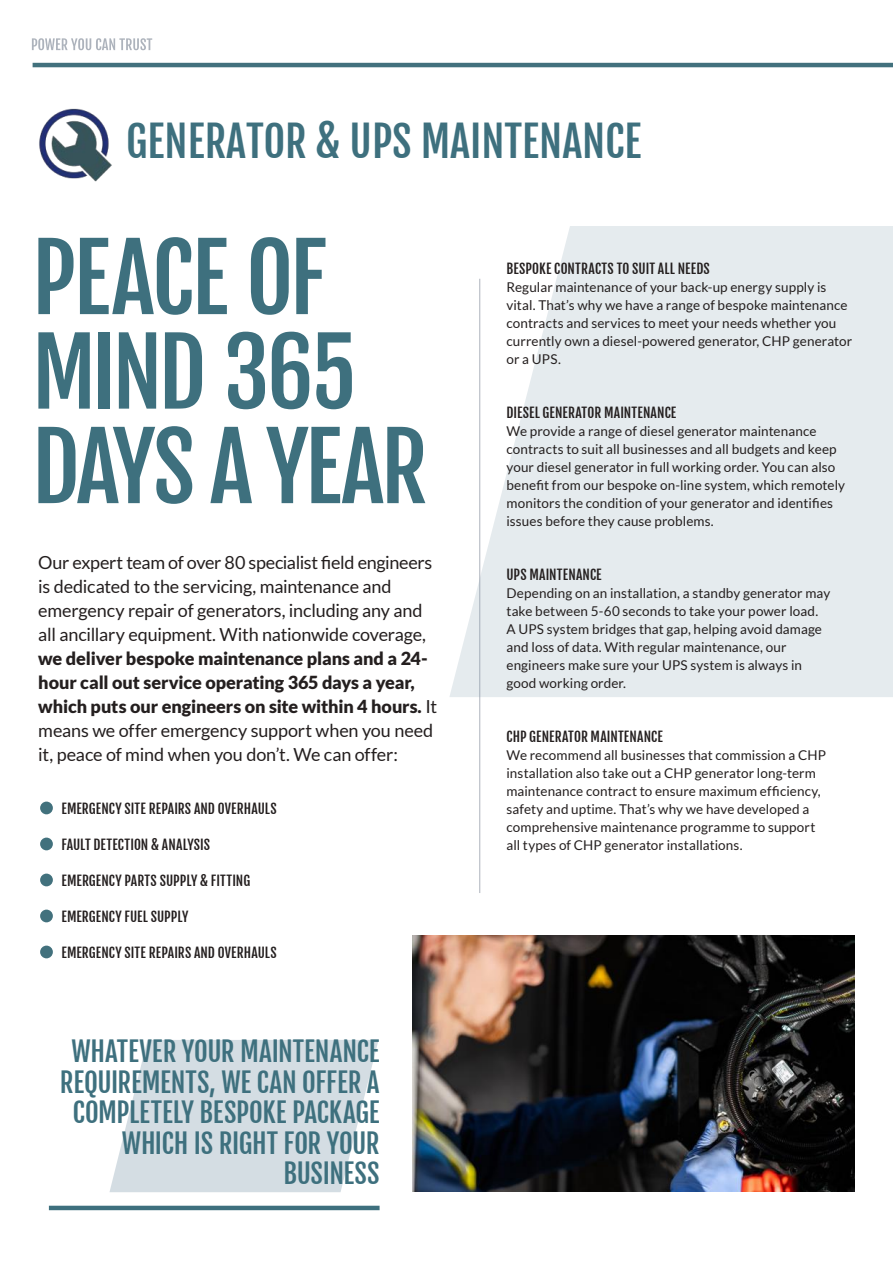
<style>
.page{position:relative;width:893px;height:1263px;background:#fff}
.page>*{position:absolute;margin:0;border:0;box-sizing:border-box;transform-origin:0 0}
.t1{font:91.5px/94.5px "Fjalla One";letter-spacing:-.035em;color:#3e707e}
.t2{font:42px "Fjalla One";color:#3e707e}
.t3{font:26.85px/30.6px "Fjalla One";letter-spacing:-.005em;color:#3e707e;text-align:right}
.t4{font:900 18px/24px "Lato";letter-spacing:-.01em;color:#241f1f}
.t5{font:18px/24px "Lato";letter-spacing:-.015em;color:#241f1f}
.t6{font:13.5px/18px "Lato";letter-spacing:.005em;color:#241f1f}
.t7{font:13.5px "Fjalla One";letter-spacing:.01em;color:#241f1f}
.s1{font-weight:400}
</style>
<div class="page">
<svg style="left:32px;top:38px;width:120px;height:12px"></svg>
<hr style="left:479px;top:279px;width:1px;height:614px;background:#adb3bc">
<img style="left:413px;top:935px;width:442px;height:256px">
<svg style="left:449px;top:226px;width:444px;height:471px;fill:#e5ebee"></svg>
<svg style="left:109px;top:1040px;width:269px;height:152px"></svg>
<hr style="left:49px;top:1206px;width:331px;height:4px;background:#3e707e">
<img style="left:39px;top:108px;width:73px;height:74px">
<div style="left:40px;top:801px;width:13px;height:13px;background:#42717d;border-radius:50%"></div>
<div style="left:40px;top:837px;width:13px;height:13px;background:#42717d;border-radius:50%"></div>
<div style="left:40px;top:873px;width:13px;height:13px;background:#42717d;border-radius:50%"></div>
<div style="left:40px;top:909px;width:13px;height:13px;background:#42717d;border-radius:50%"></div>
<div style="left:40px;top:945px;width:13px;height:13px;background:#42717d;border-radius:50%"></div>
<hr style="left:33px;top:63px;width:860px;height:4px;background:#42717d">
<h2 class="t2" style="left:126px;top:115px;width:517px">GENERATOR &amp; UPS MAINTENANCE</h2>
<h1 class="t1" style="left:32px;top:231px;width:397px">PEACE OF<br>MIND 365<br>DAYS A YEAR</h1>
<h3 class="t5" style="left:38px;top:550px;width:395px">Our expert team of over 80 specialist field engineers is dedicated to the servicing, maintenance and emergency repair of generators, including any and all ancillary equipment. With nationwide coverage,</h3>
<h3 class="t4" style="left:38px;top:646px;width:400px">we deliver bespoke maintenance plans and a 24- hour call out service operating 365 days a year, which puts our engineers on site within 4 hours. <span class="s1">It means we offer emergency support when you need it, peace of mind when you don’t. We can offer:</span></h3>
<p class="t7" style="left:61px;top:801px;width:217px">EMERGENCY SITE REPAIRS AND OVERHAULS</p>
<p class="t7" style="left:61px;top:837px;width:150px">FAULT DETECTION &amp; ANALYSIS</p>
<p class="t7" style="left:61px;top:873px;width:190px">EMERGENCY PARTS SUPPLY &amp; FITTING</p>
<p class="t7" style="left:61px;top:909px;width:128px">EMERGENCY FUEL SUPPLY</p>
<p class="t7" style="left:61px;top:945px;width:217px">EMERGENCY SITE REPAIRS AND OVERHAULS</p>
<h3 class="t3" style="left:60px;top:1036px;width:321px">WHATEVER YOUR MAINTENANCE<br>REQUIREMENTS, WE CAN OFFER A<br>COMPLETELY BESPOKE PACKAGE<br>WHICH IS RIGHT FOR YOUR<br>BUSINESS</h3>
<p class="t7" style="left:506px;top:260px;width:205px">BESPOKE CONTRACTS TO SUIT ALL NEEDS</p>
<p class="t6" style="left:506px;top:278px;width:347px">Regular maintenance of your back-up energy supply is vital. That’s why we have a range of bespoke maintenance contracts and services to meet your needs whether you currently own a diesel-powered generator, CHP generator or a UPS.</p>
<p class="t7" style="left:506px;top:404px;width:171px">DIESEL GENERATOR MAINTENANCE</p>
<p class="t6" style="left:506px;top:422px;width:340px">We provide a range of diesel generator maintenance contracts to suit all businesses and all budgets and keep your diesel generator in full working order. You can also benefit from our bespoke on-line system, which remotely monitors the condition of your generator and identifies issues before they cause problems.</p>
<p class="t7" style="left:506px;top:566px;width:97px">UPS MAINTENANCE</p>
<p class="t6" style="left:506px;top:584px;width:325px">Depending on an installation, a standby generator may take between 5-60 seconds to take your power load.<br>A UPS system bridges that gap, helping avoid damage and loss of data. With regular maintenance, our engineers make sure your UPS system is always in good working order.</p>
<p class="t7" style="left:506px;top:728px;width:158px">CHP GENERATOR MAINTENANCE</p>
<p class="t6" style="left:506px;top:746px;width:321px">We recommend all businesses that commission a CHP installation also take out a CHP generator long-term maintenance contract to ensure maximum efficiency, safety and uptime. That’s why we have developed a comprehensive maintenance programme to support all types of CHP generator installations.</p>
</div>
